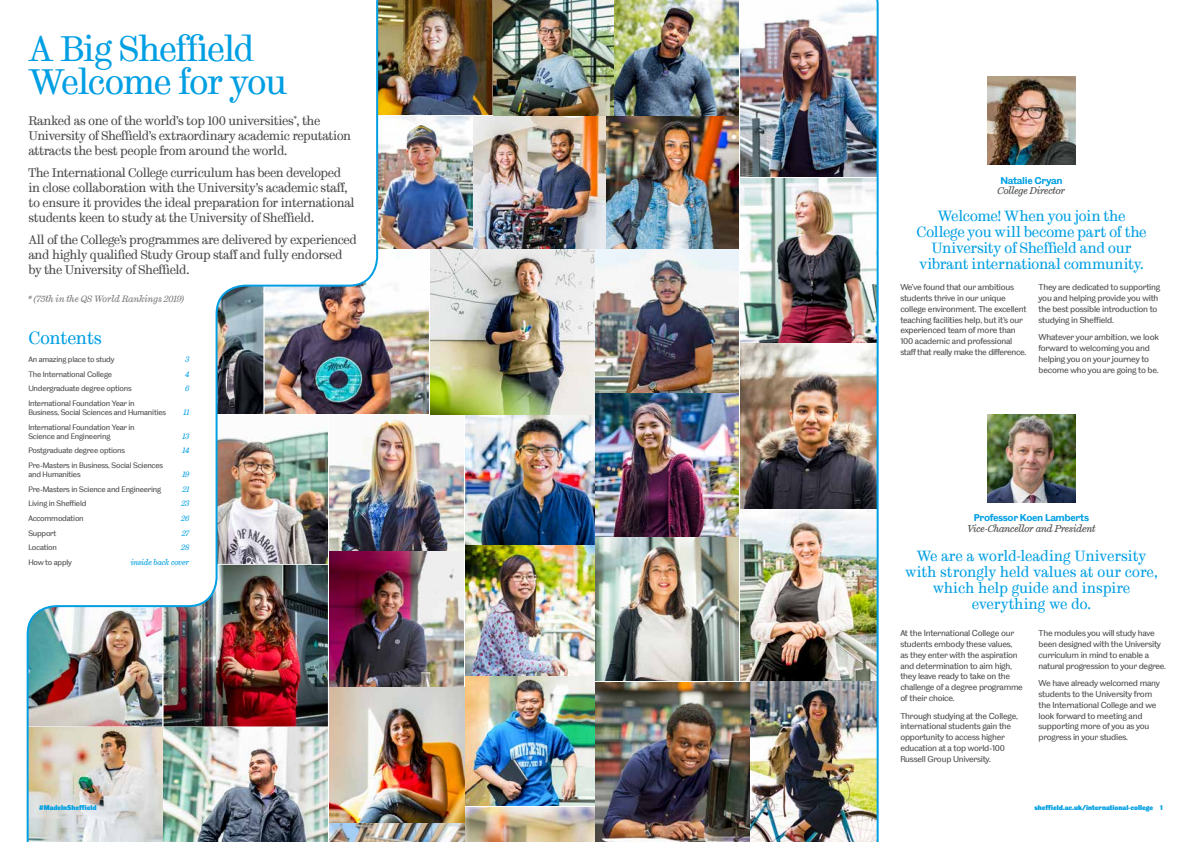
<style>
.page{position:relative;width:1191px;height:842px;background:#fff}
.page>*{position:absolute;margin:0;border:0;box-sizing:border-box;transform-origin:0 0}
.t1{font:36px/33px "TUOS Stephenson";letter-spacing:-.04em;color:#009fe3}
.t2{font:18px "TUOS Stephenson";letter-spacing:-.01em;color:#009fe3}
.t3{font:15px/16px "TUOS Stephenson";letter-spacing:-.015em;color:#009fe3;text-align:center}
.t4{font:12.8px/15px "TUOS Stephenson";letter-spacing:-.03em;color:#4a4a49}
.t5{font:italic 10px "TUOS Stephenson";letter-spacing:-.03em;color:#4a4a49}
.t6{font:700 10px "TUOS Blake";letter-spacing:-.03em;color:#009fe3}
.t7{font:italic 9.2px "TUOS Stephenson";letter-spacing:-.005em;color:#7c7b7b}
.t8{font:8.8px/10.8px "TUOS Blake";letter-spacing:-.025em;color:#4a4a49}
.t9{font:8px/9px "TUOS Blake";letter-spacing:-.025em;color:#4a4a49}
.t10{font:italic 8px "TUOS Stephenson";letter-spacing:-.025em;color:#009fe3}
.t11{font:7px "TUOS Pro Blake Display";color:#009fe3}
</style>
<div class="page">
<img style="left:987px;top:77px;width:88px;height:88px">
<img style="left:987px;top:414px;width:88px;height:88px">
<img style="left:26px;top:0;width:853px;height:842px">
<h1 class="t1" style="left:28px;top:32px;width:260px">A Big Sheffield<br>Welcome for you</h1>
<h3 class="t4" style="left:28px;top:113px;width:324px">Ranked as one of the world’s top 100 universities<sup>*</sup>, the<br>University of Sheffield’s extraordinary academic reputation attracts the best people from around the world.</h3>
<p class="t4" style="left:28px;top:165px;width:328px">The International College curriculum has been developed in close collaboration with the University’s academic staff, to ensure it provides the ideal preparation for international students keen to study at the University of Sheffield.</p>
<h3 class="t4" style="left:28px;top:232px;width:330px">All of the College’s programmes are delivered by experienced and highly qualified Study Group staff and fully endorsed by the University of Sheffield.</h3>
<p class="t7" style="left:28px;top:293px;width:157px">* (75th in the QS World Rankings 2019)</p>
<h2 class="t2" style="left:28px;top:327px;width:75px">Contents</h2>
<p class="t9" style="left:28px;top:355px;width:88px">An amazing place to study</p>
<p class="t10" style="left:185px;top:354px;width:6px">3</p>
<p class="t9" style="left:28px;top:369px;width:85px">The International College</p>
<p class="t10" style="left:185px;top:369px;width:6px">4</p>
<p class="t9" style="left:28px;top:384px;width:105px">Undergraduate degree options</p>
<p class="t10" style="left:185px;top:384px;width:6px">6</p>
<p class="t9" style="left:28px;top:399px;width:139px">International Foundation Year in<br>Business, Social Sciences and Humanities</p>
<p class="t10" style="left:183px;top:407px;width:8px">11</p>
<p class="t9" style="left:28px;top:422px;width:108px">International Foundation Year in<br>Science and Engineering</p>
<p class="t10" style="left:182px;top:431px;width:8px">13</p>
<p class="t9" style="left:28px;top:446px;width:98px">Postgraduate degree options</p>
<p class="t10" style="left:182px;top:446px;width:8px">14</p>
<p class="t9" style="left:28px;top:461px;width:136px">Pre-Masters in Business, Social Sciences and Humanities</p>
<p class="t10" style="left:182px;top:469px;width:9px">19</p>
<p class="t9" style="left:28px;top:484px;width:134px">Pre-Masters in Science and Engineering</p>
<p class="t10" style="left:182px;top:484px;width:8px">21</p>
<p class="t9" style="left:28px;top:499px;width:60px">Living in Sheffield</p>
<p class="t10" style="left:181px;top:499px;width:9px">23</p>
<p class="t9" style="left:28px;top:514px;width:57px">Accommodation</p>
<p class="t10" style="left:181px;top:513px;width:10px">26</p>
<p class="t9" style="left:28px;top:528px;width:30px">Support</p>
<p class="t10" style="left:182px;top:528px;width:9px">27</p>
<p class="t9" style="left:28px;top:543px;width:30px">Location</p>
<p class="t10" style="left:181px;top:543px;width:10px">28</p>
<p class="t9" style="left:28px;top:558px;width:45px">How to apply</p>
<p class="t10" style="left:131px;top:557px;width:60px">inside back cover</p>
<p class="t6" style="left:1000px;top:174px;width:64px">Natalie Cryan</p>
<p class="t5" style="left:997px;top:185px;width:69px">College Director</p>
<h3 class="t3" style="left:916px;top:208px;width:232px">Welcome! When you join the<br>College you will become part of the<br>University of Sheffield and our vibrant international community.</h3>
<p class="t8" style="left:900px;top:282px;width:128px">We’ve found that our ambitious students thrive in our unique college environment. The excellent teaching facilities help, but it’s our experienced team of more than 100 academic and professional staff that really make the difference.</p>
<p class="t8" style="left:1038px;top:282px;width:123px">They are dedicated to supporting you and helping provide you with the best possible introduction to studying in Sheffield.</p>
<p class="t8" style="left:1038px;top:332px;width:122px">Whatever your ambition, we look forward to welcoming you and helping you on your journey to become who you are going to be.</p>
<p class="t6" style="left:974px;top:511px;width:117px">Professor Koen Lamberts</p>
<p class="t5" style="left:967px;top:522px;width:130px">Vice-Chancellor and President</p>
<h3 class="t3" style="left:905px;top:548px;width:254px">We are a world-leading University with strongly held values at our core, which help guide and inspire everything we do.</h3>
<p class="t8" style="left:900px;top:628px;width:124px">At the International College our students embody these values,<br>as they enter with the aspiration and determination to aim high, they leave ready to take on the challenge of a degree programme of their choice.</p>
<p class="t8" style="left:900px;top:710px;width:119px">Through studying at the College, international students gain the opportunity to access higher education at a top world-100<br>Russell Group University.</p>
<p class="t8" style="left:1038px;top:628px;width:129px">The modules you will study have been designed with the University curriculum in mind to enable a natural progression to your degree.</p>
<p class="t8" style="left:1038px;top:678px;width:123px">We have already welcomed many students to the University from the International College and we look forward to meeting and supporting more of you as you progress in your studies.</p>
<p class="t11" style="left:39px;top:803px;width:59px">#MadeInSheffield</p>
<p class="t11" style="left:1034px;top:803px;width:130px">sheffield.ac.uk/international-college 1</p>
</div>
